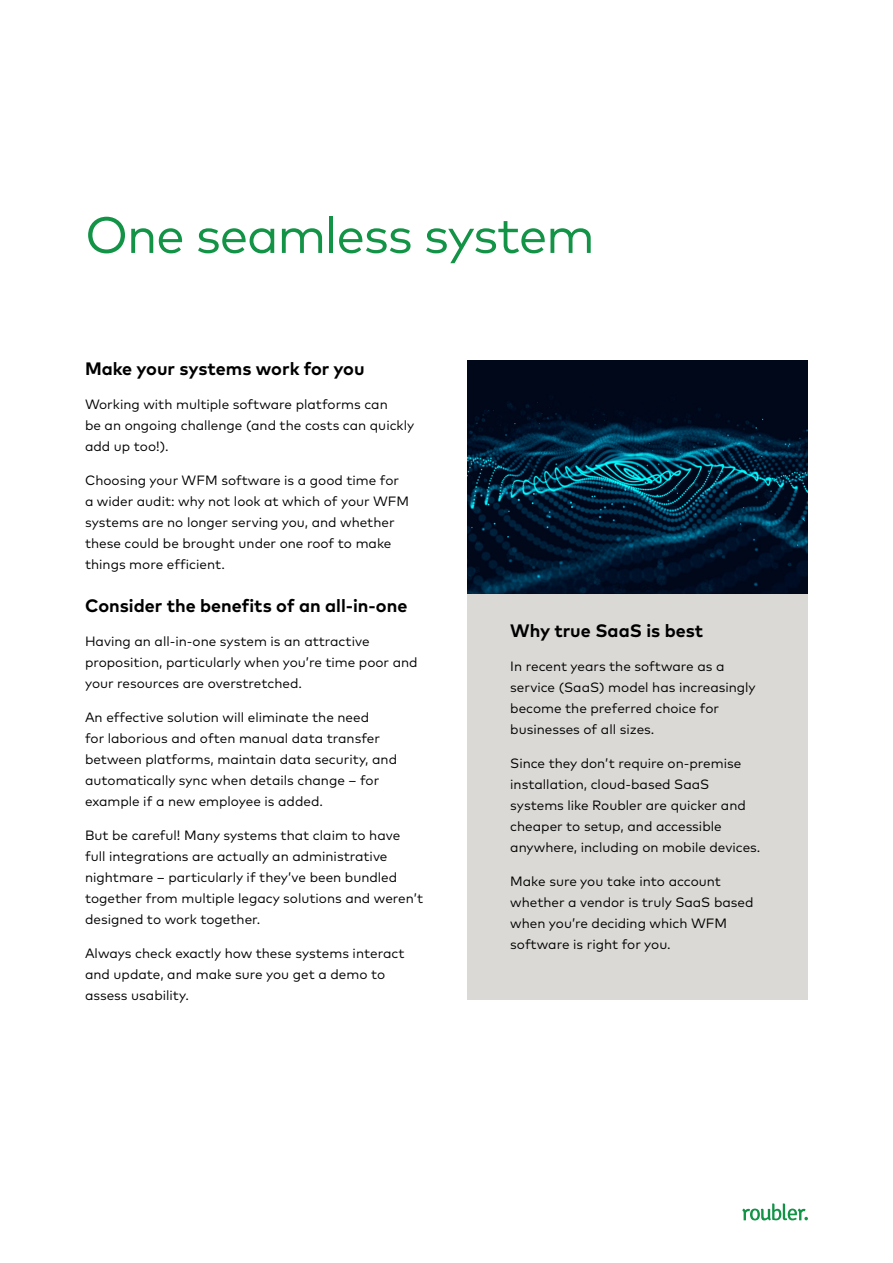
<style>
.page{position:relative;width:893px;height:1263px;background:#fff}
.page>*{position:absolute;margin:0;border:0;box-sizing:border-box;transform-origin:0 0}
.Main_Headings{font:51px "Mark Pro";letter-spacing:-.025em;color:#129346}
.Sub_heads_black{font:700 18px "Mark Pro";color:#000}
.Body{font:13.5px/21px "Mark Pro";color:#000}
</style>
<div class="page">
<svg style="left:742px;top:1203px;width:66px;height:17px"></svg>
<div style="left:468px;top:593px;width:340px;height:406px;background:#dad9d6"></div>
<img style="left:468px;top:361px;width:340px;height:232px">
<p class="Main_Headings" style="left:85px;top:197px;width:511px">One seamless system</p>
<p class="Sub_heads_black" style="left:85px;top:355px;width:281px">Make your systems work for you</p>
<p class="Body" style="left:85px;top:393px;width:331px">Working with multiple software platforms can<br>be an ongoing challenge (and the costs can quickly add up too!).</p>
<p class="Body" style="left:85px;top:468px;width:326px">Choosing your WFM software is a good time for a wider audit: why not look at which of your WFM systems are no longer serving you, and whether these could be brought under one roof to make things more efficient.</p>
<p class="Sub_heads_black" style="left:85px;top:592px;width:324px">Consider the benefits of an all-in-one</p>
<p class="Body" style="left:85px;top:630px;width:334px">Having an all-in-one system is an attractive proposition, particularly when you’re time poor and your resources are overstretched.</p>
<p class="Body" style="left:85px;top:706px;width:314px">An effective solution will eliminate the need<br>for laborious and often manual data transfer between platforms, maintain data security, and automatically sync when details change – for example if a new employee is added.</p>
<p class="Body" style="left:85px;top:823px;width:340px">But be careful! Many systems that claim to have full integrations are actually an administrative nightmare – particularly if they’ve been bundled together from multiple legacy solutions and weren’t designed to work together.</p>
<p class="Body" style="left:85px;top:941px;width:321px">Always check exactly how these systems interact and update, and make sure you get a demo to assess usability.</p>
<p class="Sub_heads_black" style="left:510px;top:617px;width:194px">Why true SaaS is best</p>
<p class="Body" style="left:510px;top:655px;width:247px">In recent years the software as a service (SaaS) model has increasingly become the preferred choice for businesses of all sizes.</p>
<p class="Body" style="left:510px;top:751px;width:252px">Since they don’t require on-premise installation, cloud-based SaaS systems like Roubler are quicker and cheaper to setup, and accessible anywhere, including on mobile devices.</p>
<p class="Body" style="left:510px;top:869px;width:245px">Make sure you take into account whether a vendor is truly SaaS based when you’re deciding which WFM software is right for you.</p>
</div>
